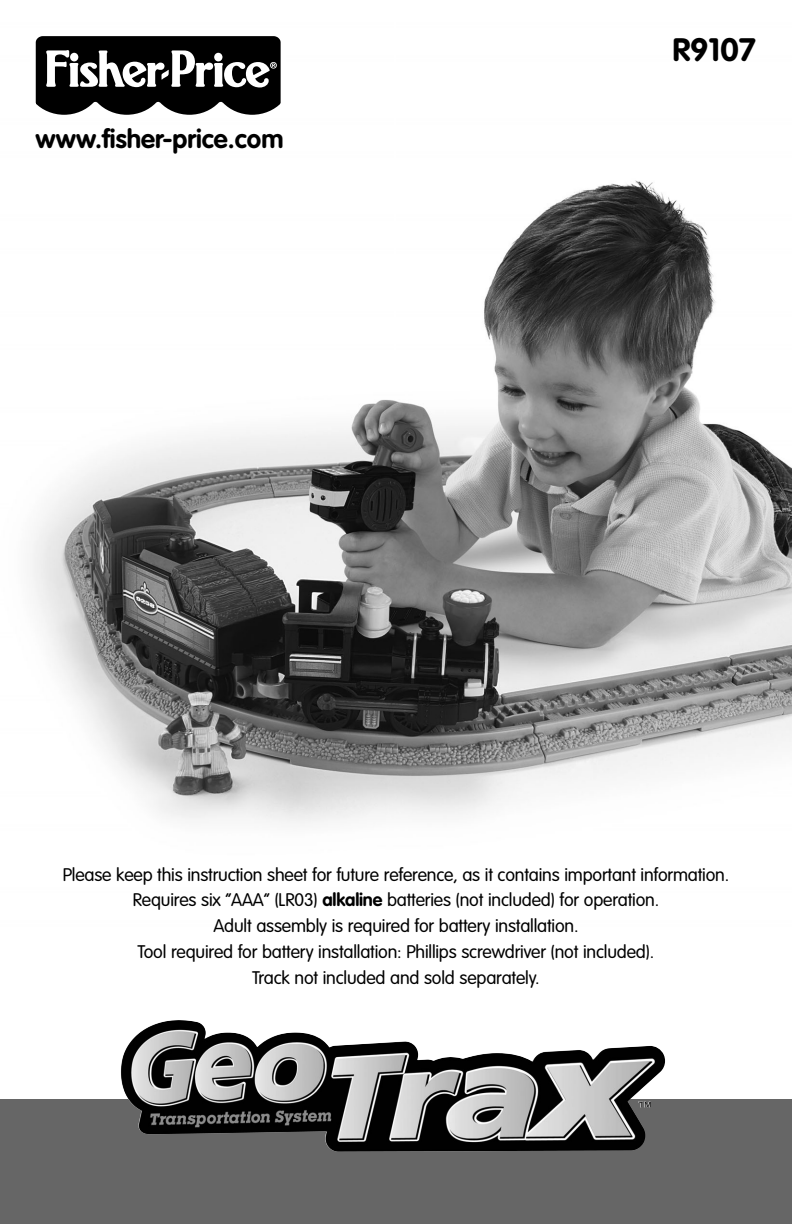
<style>
.page{position:relative;width:792px;height:1224px;background:#fff}
.page>*{position:absolute;margin:0;border:0;box-sizing:border-box;transform-origin:0 0}
.t1{font:700 32px "VAG Rounded Std";color:#000}
.t2{font:700 26px "VAG Rounded Std";color:#000}
.t3{font:300 18px/25.8px "VAG Rounded Std";letter-spacing:-.01em;color:#000;text-align:center}
.s1{color:#fff}
.s2{font-weight:700}
</style>
<div class="page">
<img style="left:32px;top:180px;width:760px;height:644px">
<div style="left:0;top:1099px;width:792px;height:125px;background:#666"></div>
<svg style="left:35px;top:36px;width:246px;height:79px"></svg>
<div style="left:70px;top:53px;width:8px;height:8px;background:#fff;border-radius:50%"></div>
<img style="left:121px;top:1020px;width:544px;height:132px">
<h2 class="t2" style="left:36px;top:128px;width:249px">www.fisher-price.com</h2>
<h1 class="t1" style="left:672px;top:36px;width:85px"><span class="s1">R</span>9107</h1>
<p class="t3" style="left:63px;top:863px;width:668px">Please keep this instruction sheet for future reference, as it contains important information.<br>Requires six “AAA” (LR03) <span class="s2">alkaline</span> batteries (not included) for operation.<br>Adult assembly is required for battery installation.<br>Tool required for battery installation: Phillips screwdriver (not included).<br>Track not included and sold separately.</p>
</div>
